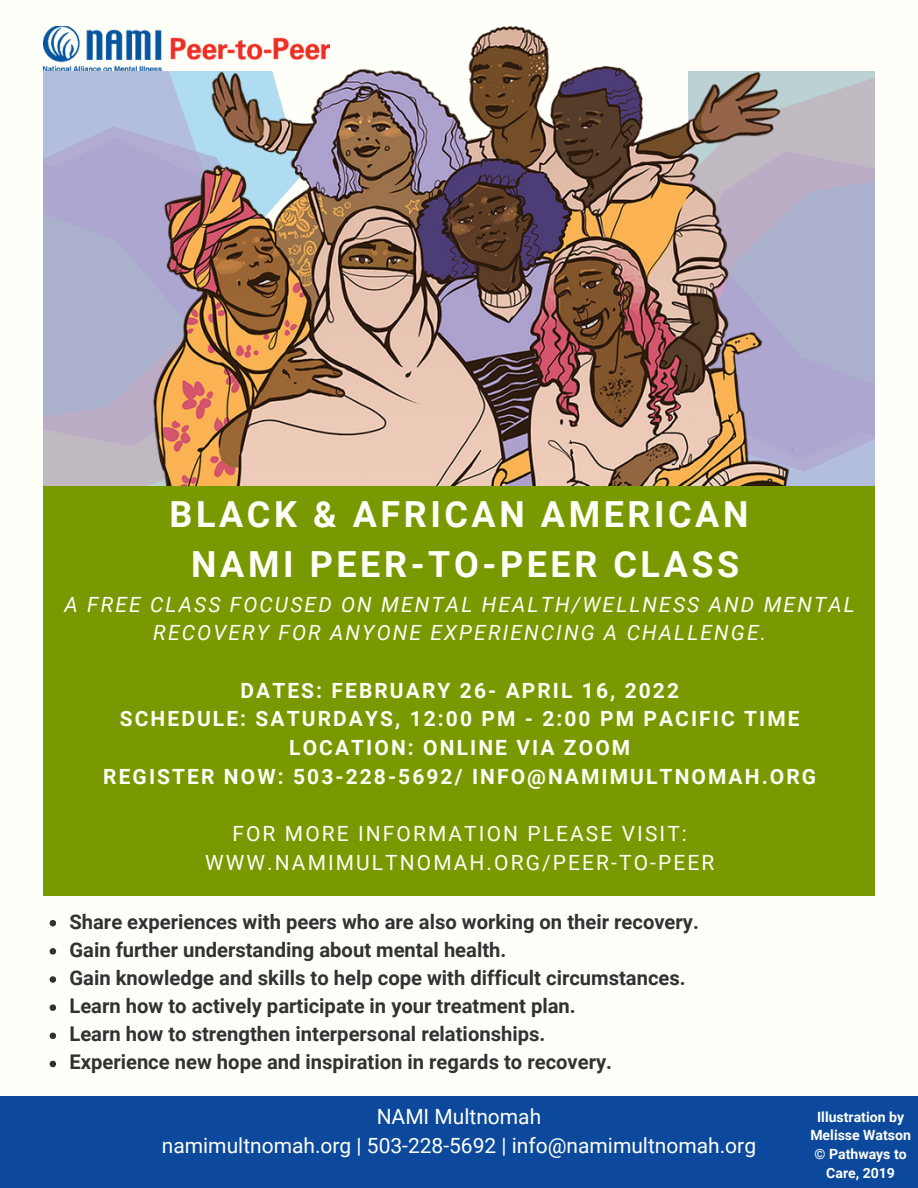
<style>
.page{position:relative;width:918px;height:1188px;background:#fffff9}
.page>*{position:absolute;margin:0;border:0;box-sizing:border-box;transform-origin:0 0}
.t1{font:700 36px "Roboto";letter-spacing:.1em;color:#fffff9}
.t2{font:700 21px "Roboto";letter-spacing:.1em;color:#fffff9}
.t3{font:italic 21px/28.7px "Roboto";letter-spacing:.1em;color:#fffff9;text-align:center}
.t4{font:21px "Roboto";color:#fffff9}
.t5{font:21px "Roboto";letter-spacing:.1em;color:#fffff9}
.t6{font:700 20.25px "Roboto";color:#323232}
.t7{font:700 14.1px/18.9px "Roboto";color:#fffffa;text-align:center}
</style>
<div class="page">
<svg style="left:792px;top:71px;width:83px;height:80px;background:#bebfc6"></svg>
<svg style="left:792px;top:151px;width:83px;height:376px;background:#aeaecd"></svg>
<div style="left:43px;top:447px;width:110px;height:39px;background:#c0b9c2"></div>
<svg style="left:43px;top:71px;width:110px;height:376px;background:#afb0cf"></svg>
<img style="left:153px;top:27px;width:639px;height:459px">
<div style="left:43px;top:486px;width:831px;height:410px;background:#799900"></div>
<img style="left:43px;top:27px;width:287px;height:44px">
<div style="left:0;top:1096px;width:918px;height:92px;background:#0c499c"></div>
<svg style="left:50px;top:920px;width:6px;height:6px"></svg>
<svg style="left:50px;top:948px;width:6px;height:7px"></svg>
<svg style="left:50px;top:976px;width:6px;height:7px"></svg>
<svg style="left:50px;top:1004px;width:6px;height:7px"></svg>
<svg style="left:50px;top:1033px;width:6px;height:6px"></svg>
<svg style="left:50px;top:1061px;width:6px;height:6px"></svg>
<p class="t1" style="left:170px;top:494px;width:580px">BLACK &amp; AFRICAN AMERICAN</p>
<p class="t1" style="left:191px;top:544px;width:550px">NAMI PEER-TO-PEER CLASS</p>
<p class="t3" style="left:65px;top:590px;width:792px">A FREE CLASS FOCUSED ON MENTAL HEALTH/WELLNESS AND MENTAL<br>RECOVERY FOR ANYONE EXPERIENCING A CHALLENGE.</p>
<p class="t2" style="left:240px;top:678px;width:440px">DATES: FEBRUARY 26- APRIL 16, 2022</p>
<p class="t2" style="left:120px;top:707px;width:681px">SCHEDULE: SATURDAYS, 12:00 PM - 2:00 PM PACIFIC TIME</p>
<p class="t2" style="left:289px;top:736px;width:343px">LOCATION: ONLINE VIA ZOOM</p>
<p class="t2" style="left:103px;top:764px;width:714px">REGISTER NOW: 503-228-5692/ INFO@NAMIMULTNOMAH.ORG</p>
<p class="t5" style="left:232px;top:822px;width:456px">FOR MORE INFORMATION PLEASE VISIT:</p>
<p class="t5" style="left:205px;top:850px;width:511px">WWW.NAMIMULTNOMAH.ORG/PEER-TO-PEER</p>
<p class="t6" style="left:69px;top:910px;width:631px">Share experiences with peers who are also working on their recovery.</p>
<p class="t6" style="left:69px;top:938px;width:439px">Gain further understanding about mental health.</p>
<p class="t6" style="left:69px;top:966px;width:618px">Gain knowledge and skills to help cope with difficult circumstances.</p>
<p class="t6" style="left:69px;top:994px;width:508px">Learn how to actively participate in your treatment plan.</p>
<p class="t6" style="left:69px;top:1022px;width:478px">Learn how to strengthen interpersonal relationships.</p>
<p class="t6" style="left:69px;top:1051px;width:544px">Experience new hope and inspiration in regards to recovery.</p>
<p class="t4" style="left:377px;top:1105px;width:166px">NAMI Multnomah</p>
<p class="t4" style="left:162px;top:1134px;width:596px">namimultnomah.org | 503-228-5692 | info@namimultnomah.org</p>
<p class="t7" style="left:817px;top:1107px;width:88px">Illustration by</p>
<p class="t7" style="left:810px;top:1126px;width:102px">Melisse Watson</p>
<p class="t7" style="left:815px;top:1145px;width:94px">© Pathways to<br>Care, 2019</p>
</div>
